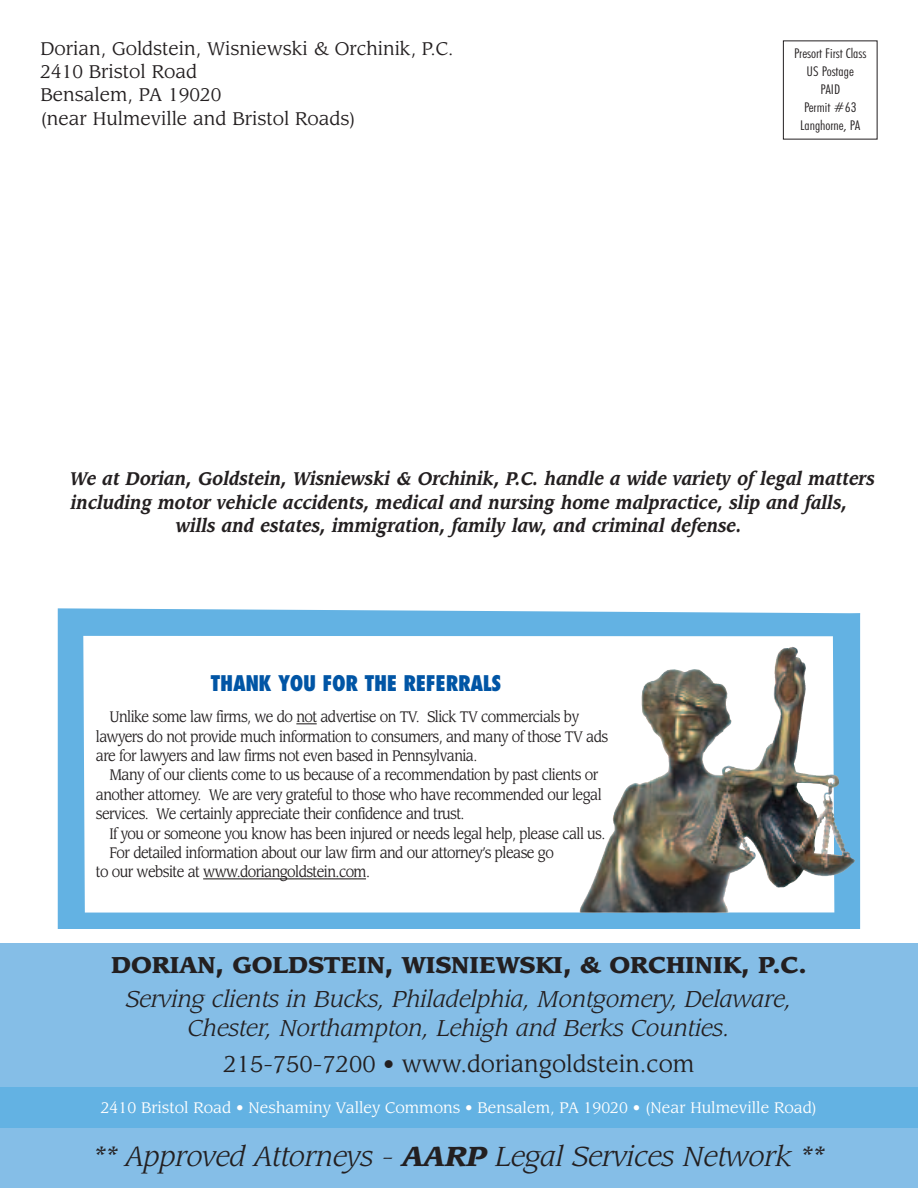
<style>
.page{position:relative;width:918px;height:1188px;background:#fff}
.page>*{position:absolute;margin:0;border:0;box-sizing:border-box;transform-origin:0 0}
.t1{font:italic 27px "Leawood";color:#231f20}
.t2{font:italic 22.5px/29.1px "Leawood";color:#231f20;text-align:center}
.t3{font:900 22.5px "Leawood";color:#231f20}
.t4{font:22.5px "Leawood";color:#231f20}
.t5{font:800 condensed 21px "Futura";letter-spacing:-.02em;color:#0155a5}
.t6{font:italic 700 18px "Leawood";color:#231f20;scale:.9 1}
.t7{font:18px/23.2px "Leawood";color:#231f20}
.t8{font:15px/19.4px "Leawood";letter-spacing:-.04em;color:#231f20;scale:.9 1}
.t9{font:15px "Leawood";color:#fff}
.t10{font:300 condensed 13.5px/18px "Futura BT";color:#231f20;text-align:center;scale:1.1 1}
.s1{font-weight:900}
</style>
<div class="page">
<div style="left:0;top:943px;width:918px;height:245px;background:#85bee7"></div>
<div style="left:0;top:1087px;width:918px;height:41px;background:#63b2e3"></div>
<svg style="left:58px;top:608px;width:802px;height:321px"></svg>
<img style="left:818px;top:788px;width:37px;height:88px">
<svg style="left:296px;top:723px;width:21px;height:1px"></svg>
<hr style="left:203px;top:879px;width:163px;height:1px;background:#231f20">
<p class="t7" style="left:40px;top:38px;width:414px">Dorian, Goldstein, Wisniewski &amp; Orchinik, P.C.<br>2410 Bristol Road<br>Bensalem, PA 19020<br>(near Hulmeville and Bristol Roads)</p>
<p class="t10" style="left:794px;top:45px;width:67px">Presort First Class<br>US Postage<br>PAID<br>Permit #63<br>Langhorne, PA</p>
<p class="t6" style="left:70px;top:471px;width:896px">We at Dorian, Goldstein, Wisniewski &amp; Orchinik, P.C. handle a wide variety of legal matters</p>
<p class="t6" style="left:71px;top:494px;width:864px">including motor vehicle accidents, medical and nursing home malpractice, slip and falls,</p>
<p class="t6" style="left:176px;top:518px;width:630px">wills and estates, immigration, family law, and criminal defense.</p>
<h3 class="t5" style="left:211px;top:674px;width:292px">THANK YOU FOR THE REFERRALS</h3>
<p class="t8" style="left:96px;top:709px;width:571px;text-indent:14px">Unlike some law firms, we do not advertise on TV. Slick TV commercials by lawyers do not provide much information to consumers, and many of those TV ads are for lawyers and law firms not even based in Pennsylvania.</p>
<p class="t8" style="left:96px;top:767px;width:563px;text-indent:14px">Many of our clients come to us because of a recommendation by past clients or another attorney. We are very grateful to those who have recommended our legal services. We certainly appreciate their confidence and trust.</p>
<p class="t8" style="left:109px;top:825px;width:553px">If you or someone you know has been injured or needs legal help, please call us.</p>
<p class="t8" style="left:109px;top:844px;width:495px">For detailed information about our law firm and our attorney’s please go</p>
<p class="t8" style="left:96px;top:864px;width:306px">to our website at www.doriangoldstein.com.</p>
<h2 class="t3" style="left:111px;top:955px;width:697px">DORIAN, GOLDSTEIN, WISNIEWSKI, &amp; ORCHINIK, P.C.</h2>
<h2 class="t2" style="left:126px;top:987px;width:667px">Serving clients in Bucks, Philadelphia, Montgomery, Delaware,<br>Chester, Northampton, Lehigh and Berks Counties.</h2>
<h2 class="t4" style="left:223px;top:1054px;width:473px">215-750-7200 • www.doriangoldstein.com</h2>
<p class="t9" style="left:101px;top:1101px;width:718px">2410 Bristol Road • Neshaminy Valley Commons • Bensalem, PA 19020 • (Near Hulmeville Road)</p>
<h1 class="t1" style="left:94px;top:1144px;width:732px">** Approved Attorneys - <span class="s1">AARP</span> Legal Services Network **</h1>
</div>
